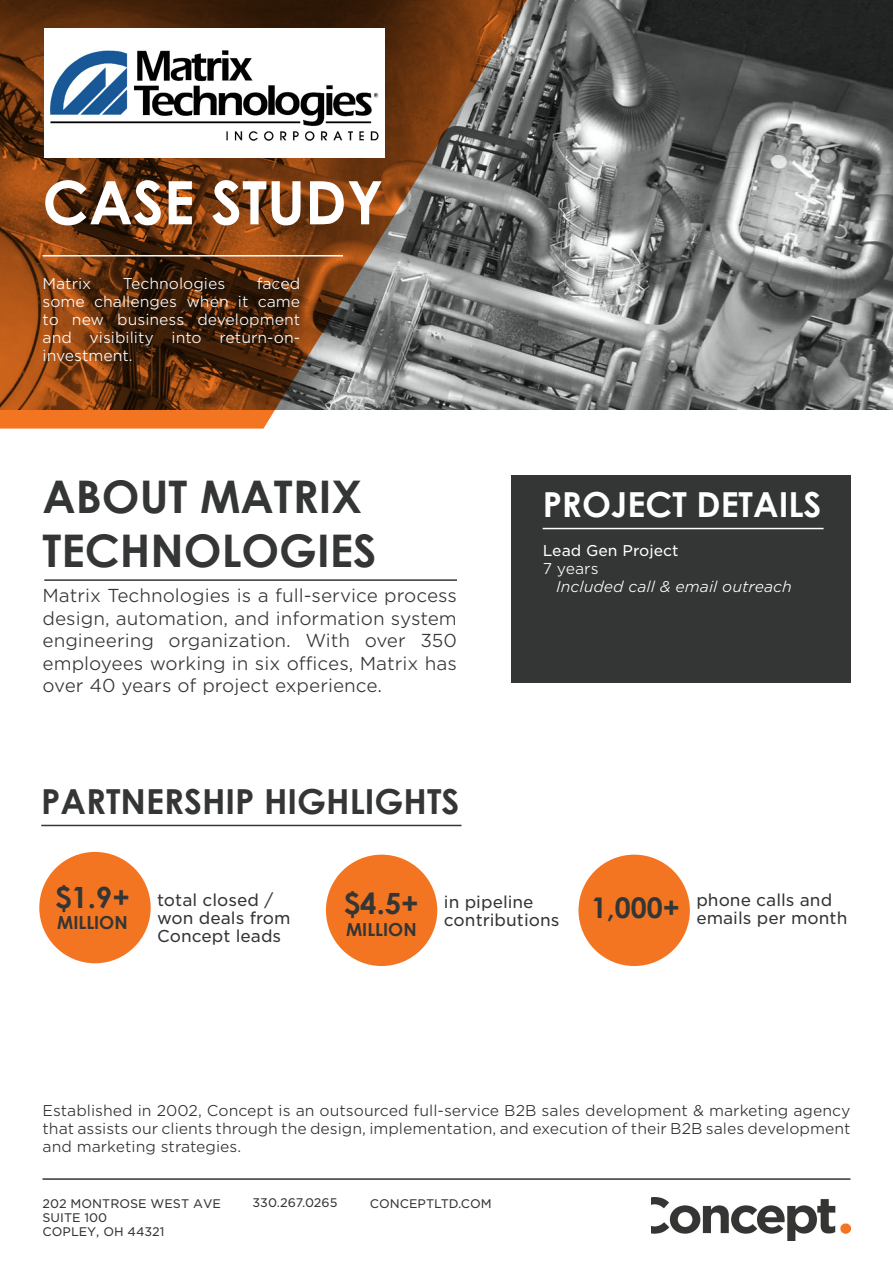
<style>
.page{position:relative;width:893px;height:1263px;background:#fff}
.page>*{position:absolute;margin:0;border:0;box-sizing:border-box;transform-origin:0 0}
.Text_Left_Justify{font:700 60px "Century Gothic";color:#fff}
.Text_Left_Justify-2{font:700 45px "Century Gothic";color:#333635}
.Text_Left_Justify-3{font:700 34.5px "Century Gothic";color:#333635}
.Text_Left_Justify-4{font:700 34.5px "Century Gothic";color:#fff}
.Text_Left_Justify-5{font:700 29.25px "Century Gothic";color:#333635}
.Text_Left_Justify-6{font:700 28.5px "Century Gothic";color:#333635}
.Text_Left_Justify-7{font:300 18px/22.5px "Gotham S Sm";color:#333635;text-align:justify}
.Text_Left_Justify-8{font:700 18px "Century Gothic";color:#333635}
.Text_Left_Justify-9{font:16.5px/18px "Gotham S Sm";color:#333635}
.Text_Left_Justify-10{font:300 15px/18px "Gotham S Sm";color:#312f30;text-align:justify}
.Text_Left_Justify-11{font:300 15px/18px "Gotham S Sm";color:#fff;text-align:justify}
.t1{font:italic 300 15px "Gotham S Sm";color:#fff}
.t2{font:15px "Gotham S Sm";color:#fff}
.t3{font:12px/14.4px "Gotham S Sm";color:#353636}
</style>
<div class="page">
<svg style="left:527px;top:0;width:366px;height:409px;background:#727574"></svg>
<hr style="left:43px;top:1178px;width:807px;height:2px;background:#333635">
<svg style="left:0;top:0;width:527px;height:429px;background:#775034"></svg>
<div style="left:511px;top:476px;width:339px;height:207px;background:#333635"></div>
<hr style="left:43px;top:255px;width:300px;height:2px;background:#fff">
<hr style="left:543px;top:528px;width:281px;height:1px;background:#fff">
<hr style="left:44px;top:579px;width:413px;height:2px;background:#333635">
<div style="left:39px;top:852px;width:112px;height:111px;background:#f47521;border-radius:50%"></div>
<hr style="left:41px;top:825px;width:420px;height:1px;background:#333635">
<img style="left:44px;top:28px;width:340px;height:129px">
<div style="left:326px;top:855px;width:111px;height:111px;background:#f47521;border-radius:50%"></div>
<div style="left:578px;top:855px;width:112px;height:111px;background:#f47521;border-radius:50%"></div>
<img style="left:651px;top:1198px;width:199px;height:43px">
<p class="Text_Left_Justify" style="left:43px;top:157px;width:342px">CASE STUDY</p>
<p class="Text_Left_Justify-11" style="left:43px;top:275px;width:259px;text-indent:214px">faced some challenges when it came to new business development and visibility into return-on&shy;investment.</p>
<p class="Text_Left_Justify-11" style="left:43px;top:275px;width:50px">Matrix</p>
<p class="Text_Left_Justify-11" style="left:123px;top:275px;width:104px">Technologies</p>
<p class="Text_Left_Justify-2" style="left:43px;top:462px;width:321px">ABOUT MATRIX</p>
<p class="Text_Left_Justify-4" style="left:543px;top:478px;width:280px">PROJECT DETAILS</p>
<p class="Text_Left_Justify-2" style="left:43px;top:516px;width:335px">TECHNOLOGIES</p>
<p class="t2" style="left:543px;top:541px;width:137px">Lead Gen Project</p>
<p class="Text_Left_Justify-11" style="left:543px;top:560px;width:57px">7 years</p>
<p class="t1" style="left:556px;top:577px;width:237px">Included call &amp; email outreach</p>
<p class="Text_Left_Justify-7" style="left:43px;top:584px;width:416px">Matrix Technologies is a full-service process design, automation, and information system engineering organization. With over 350 employees working in six offices, Matrix has over 40 years of project experience.</p>
<p class="Text_Left_Justify-3" style="left:41px;top:775px;width:420px">PARTNERSHIP HIGHLIGHTS</p>
<p class="Text_Left_Justify-5" style="left:55px;top:875px;width:76px">$1.9+</p>
<p class="Text_Left_Justify-8" style="left:57px;top:909px;width:72px">MILLION</p>
<p class="Text_Left_Justify-9" style="left:157px;top:890px;width:135px">total closed / won deals from<br>Concept leads</p>
<p class="Text_Left_Justify-5" style="left:344px;top:881px;width:76px">$4.5+</p>
<p class="Text_Left_Justify-8" style="left:346px;top:916px;width:72px">MILLION</p>
<p class="Text_Left_Justify-9" style="left:444px;top:892px;width:91px">in pipeline</p>
<p class="Text_Left_Justify-9" style="left:444px;top:910px;width:117px">contributions</p>
<p class="Text_Left_Justify-6" style="left:591px;top:886px;width:90px">1,000+</p>
<p class="Text_Left_Justify-9" style="left:696px;top:890px;width:137px">phone calls and</p>
<p class="Text_Left_Justify-9" style="left:696px;top:908px;width:152px">emails per month</p>
<p class="Text_Left_Justify-10" style="left:43px;top:1101px;width:809px">Established in 2002, Concept is an outsourced full-service B2B sales development &amp; marketing agency that assists our clients through the design, implementation, and execution of their B2B sales development and marketing strategies.</p>
<p class="t3" style="left:43px;top:1196px;width:180px">202 MONTROSE WEST AVE<br>SUITE 100<br>COPLEY, OH 44321</p>
<p class="t3" style="left:253px;top:1195px;width:87px">330.267.0265</p>
<p class="t3" style="left:370px;top:1196px;width:123px">CONCEPTLTD.COM</p>
</div>
